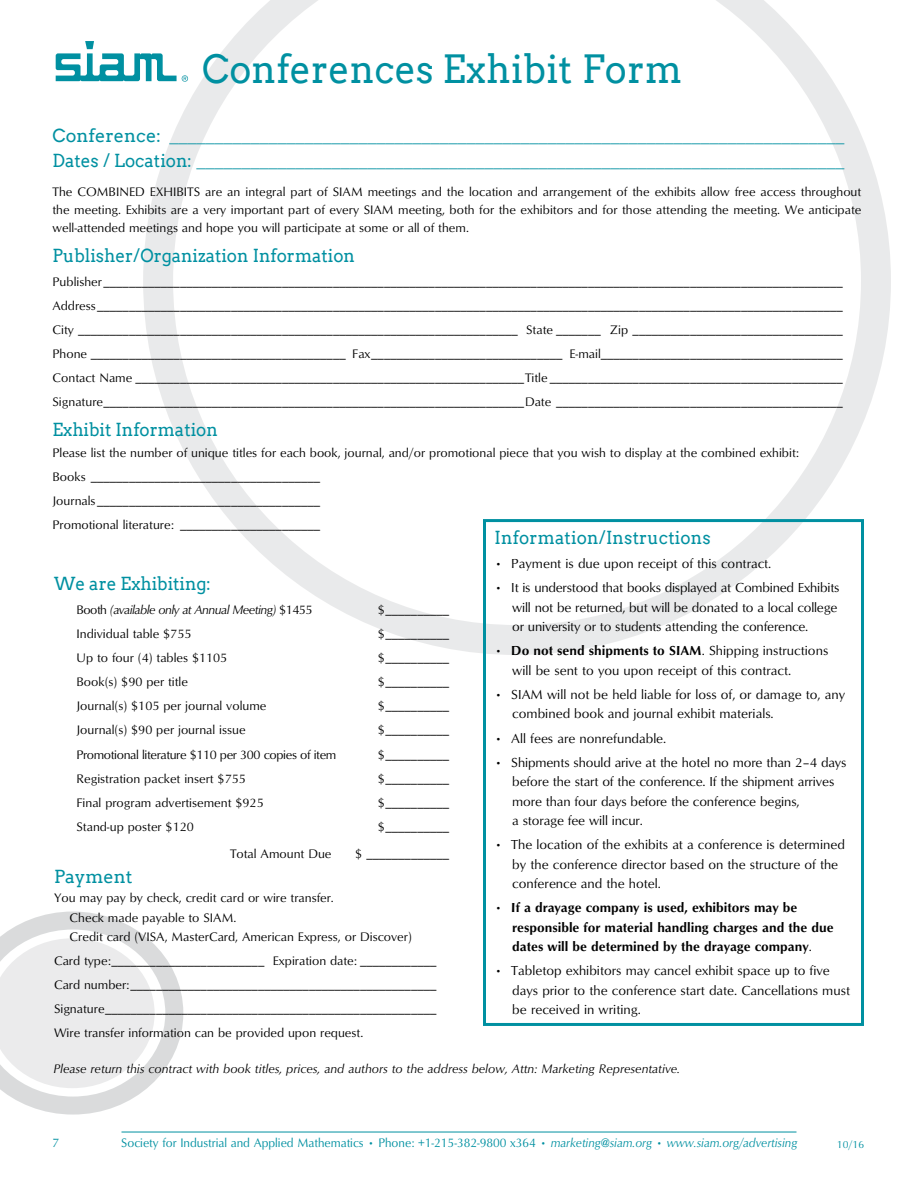
<style>
.page{position:relative;width:918px;height:1188px;background:#fff}
.page>*{position:absolute;margin:0;border:0;box-sizing:border-box;transform-origin:0 0}
.t1{font:39px "Arvo";color:#0090a1;scale:.95 1}
.t2{font:18px/25.3px "Arvo";color:#0090a1}
.t3{font:18px "Arvo";color:#0090a1;scale:.95 1}
.t4{font:13.5px/19.5px "Optimum Roman DTC";color:#000}
.t5{font:13.5px/19.5px "Optimum Bold DTC";color:#000}
.t6{font:12.75px/24px "Optimum Roman DTC";color:#000;text-align:justify}
.t7{font:12.75px "Optimum Roman DTC";color:#0090a1;scale:.95 1}
.t8{font:12.75px "Optimum Roman Italic DTC";color:#000}
.t9{font:12.75px "Optimum Roman DTC";letter-spacing:-.03em;color:#000}
.t10{font:12.75px "Optimum Roman Italic DTC";letter-spacing:-.04em;color:#000}
.t11{font:12.75px "Optimum Roman DTC";color:#0090a1}
.t12{font:10.5px "Optimum Roman DTC";color:#0090a1}
.s1{font-family:"Optimum Roman DTC"}
.s2{font-family:"Optimum Roman Italic DTC"}
</style>
<div class="page">
<hr style="left:122px;top:1132px;width:674px;height:1px;background:#0090a1">
<svg style="left:0;top:912px;width:183px;height:203px"></svg>
<svg style="left:143px;top:0;width:748px;height:655px"></svg>
<div style="left:483px;top:519px;width:381px;height:507px;border:3px solid #0090a1"></div>
<svg style="left:56px;top:41px;width:132px;height:41px"></svg>
<h1 class="t1" style="left:202px;top:45px;width:507px">Conferences Exhibit Form</h1>
<h2 class="t2" style="left:53px;top:123px;width:793px">Conference: ___________________________________________________________________________<br>Dates / Location: ________________________________________________________________________</h2>
<p class="t6" style="left:53px;top:182px;width:810px;line-height:18px">The COMBINED EXHIBITS are an integral part of SIAM meetings and the location and arrangement of the exhibits allow free access throughout the meeting. Exhibits are a very important part of every SIAM meeting, both for the exhibitors and for those attending the meeting. We anticipate well-attended meetings and hope you will participate at some or all of them.</p>
<h2 class="t3" style="left:53px;top:244px;width:320px">Publisher/Organization Information</h2>
<p class="t6" style="left:53px;top:269px;width:792px">Publisher____________________________________________________________________________________________________________________ Address_____________________________________________________________________________________________________________________ City _____________________________________________________________________ State _______ Zip _________________________________ Phone ________________________________________ Fax______________________________ E-mail______________________________________ Contact Name _____________________________________________________________Title ______________________________________________ Signature__________________________________________________________________Date _____________________________________________</p>
<h2 class="t3" style="left:53px;top:418px;width:176px">Exhibit Information</h2>
<p class="t6" style="left:53px;top:440px;width:748px;text-align:left">Please list the number of unique titles for each book, journal, and/or promotional piece that you wish to display at the combined exhibit:<br>Books ____________________________________<br>Journals___________________________________<br>Promotional literature: ______________________</p>
<h2 class="t3" style="left:495px;top:527px;width:229px">Information/Instructions</h2>
<p class="t4" style="left:495px;top:554px;width:278px">• Payment is due upon receipt of this contract.</p>
<p class="t4" style="left:512px;top:578px;width:329px;text-indent:-18px">• It is understood that books displayed at Combined Exhibits will not be returned, but will be donated to a local college or university or to students attending the conference.</p>
<p class="t5" style="left:495px;top:641px;width:335px"><span class="s1">•</span> Do not send shipments to SIAM<span class="s1">. Shipping instructions</span></p>
<p class="t4" style="left:512px;top:660px;width:280px">will be sent to you upon receipt of this contract.</p>
<p class="t4" style="left:512px;top:684px;width:334px;text-indent:-18px">• SIAM will not be held liable for loss of, or damage to, any combined book and journal exhibit materials.</p>
<p class="t4" style="left:495px;top:728px;width:173px">• All fees are nonrefundable.</p>
<p class="t4" style="left:512px;top:752px;width:336px;text-indent:-18px">• Shipments should arive at the hotel no more than 2–4 days before the start of the conference. If the shipment arrives more than four days before the conference begins,<br>a storage fee will incur.</p>
<p class="t4" style="left:512px;top:835px;width:334px;text-indent:-18px">• The location of the exhibits at a conference is determined by the conference director based on the structure of the conference and the hotel.</p>
<p class="t5" style="left:512px;top:898px;width:323px;text-indent:-18px"><span class="s1">•</span> If a drayage company is used, exhibitors may be responsible for material handling charges and the due dates will be determined by the drayage company<span class="s1">.</span></p>
<p class="t4" style="left:512px;top:961px;width:339px;text-indent:-18px">• Tabletop exhibitors may cancel exhibit space up to five days prior to the conference start date. Cancellations must be received in writing.</p>
<h2 class="t3" style="left:54px;top:573px;width:167px">We are Exhibiting:</h2>
<p class="t10" style="left:77px;top:603px;width:238px"><span class="s1">Booth</span> (available only at Annual Meeting) <span class="s1">$1455</span></p>
<p class="t6" style="left:378px;top:598px;width:73px">$__________</p>
<p class="t6" style="left:76px;top:622px;width:116px">Individual table $755</p>
<p class="t6" style="left:378px;top:622px;width:73px">$__________</p>
<p class="t6" style="left:76px;top:646px;width:152px">Up to four (4) tables $1105</p>
<p class="t6" style="left:378px;top:646px;width:73px">$__________</p>
<p class="t6" style="left:76px;top:670px;width:113px">Book(s) $90 per title</p>
<p class="t6" style="left:378px;top:670px;width:73px">$__________</p>
<p class="t6" style="left:76px;top:694px;width:192px">Journal(s) $105 per journal volume</p>
<p class="t6" style="left:378px;top:694px;width:73px">$__________</p>
<p class="t6" style="left:76px;top:718px;width:171px">Journal(s) $90 per journal issue</p>
<p class="t6" style="left:378px;top:718px;width:73px">$__________</p>
<p class="t9" style="left:76px;top:747px;width:261px">Promotional literature $110 per 300 copies of item</p>
<p class="t6" style="left:378px;top:742px;width:73px">$__________</p>
<p class="t6" style="left:76px;top:766px;width:171px">Registration packet insert $755</p>
<p class="t6" style="left:378px;top:766px;width:73px">$__________</p>
<p class="t6" style="left:76px;top:790px;width:189px">Final program advertisement $925</p>
<p class="t6" style="left:378px;top:790px;width:73px">$__________</p>
<p class="t6" style="left:76px;top:814px;width:119px">Stand-up poster $120</p>
<p class="t6" style="left:378px;top:814px;width:73px">$__________</p>
<p class="t6" style="left:230px;top:841px;width:103px">Total Amount Due</p>
<p class="t6" style="left:355px;top:841px;width:96px">$ _____________</p>
<h2 class="t2" style="left:54px;top:864px;width:80px">Payment</h2>
<p class="t6" style="left:70px;top:888px;width:344px;line-height:19.5px;text-align:left;text-indent:-16px">You may pay by check, credit card or wire transfer.<br>Check made payable to SIAM.<br>Credit card (VISA, MasterCard, American Express, or Discover)</p>
<p class="t6" style="left:54px;top:949px;width:384px">Card type:________________________ Expiration date: ____________ Card number:________________________________________________ Signature____________________________________________________ Wire transfer information can be provided upon request.</p>
<p class="t8" style="left:54px;top:1061px;width:628px">Please return this contract with book titles, prices, and authors to the address below, Attn: Marketing Representative.</p>
<p class="t11" style="left:52px;top:1135px;width:9px">7</p>
<p class="t7" style="left:121px;top:1135px;width:713px">Society for Industrial and Applied Mathematics • Phone: +1-215-382-9800 x364 • <span class="s2">marketing@siam.org</span> • <span class="s2">www.siam.org/advertising</span></p>
<p class="t12" style="left:837px;top:1138px;width:29px">10/16</p>
</div>
